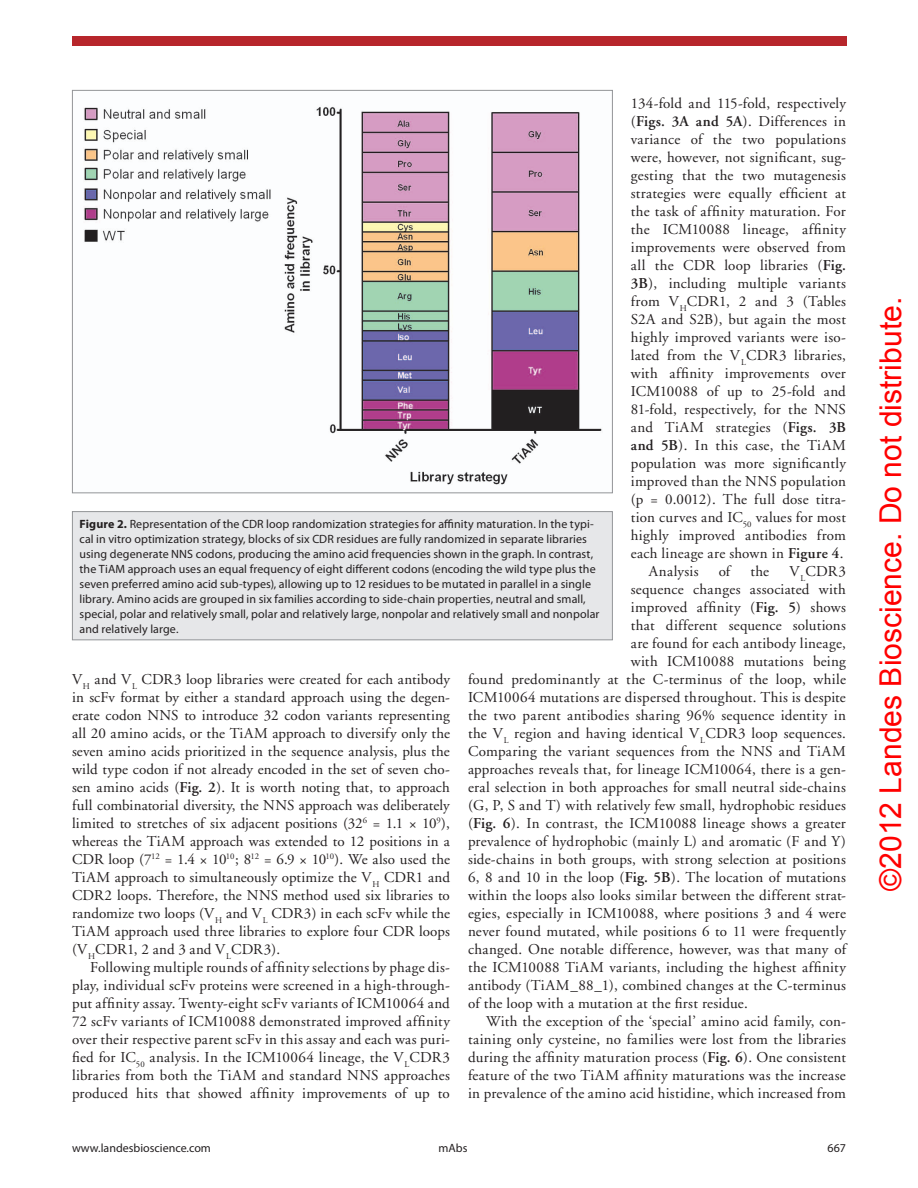
<style>
.page{position:relative;width:918px;height:1188px;background:#fff}
.page>*{position:absolute;margin:0;border:0;box-sizing:border-box;transform-origin:0 0}
.t1{font:30.15px "Arial";color:#f00}
.t2{font:15px/18px "Adobe Garamond";letter-spacing:.015em;color:#231f20;text-align:justify}
.t3{font:12px/15px "Myriad Pro";letter-spacing:.005em;color:#231f20}
.s1{font-weight:600}
.s2{font-weight:700}
</style>
<div class="page">
<div style="left:72px;top:36px;width:774px;height:10px;background:#b7262b"></div>
<div style="left:72px;top:512px;width:540px;height:128px;background:#e6e7e9"></div>
<div style="left:72px;top:511px;width:541px;height:129px;border:1px solid #939598"></div>
<img style="left:83px;top:106px;width:519px;height:379px">
<p class="t2" style="left:631px;top:95px;width:217px">134-fold and 115-fold, respectively</p>
<p class="t2" style="left:631px;top:113px;width:217px">(<span class="s1">Figs. 3A and 5A</span>). Differences in</p>
<p class="t2" style="left:631px;top:131px;width:217px">variance of the two populations</p>
<p class="t2" style="left:631px;top:149px;width:217px">were, however, not significant, sug-</p>
<p class="t2" style="left:631px;top:167px;width:217px">gesting that the two mutagenesis</p>
<p class="t2" style="left:631px;top:185px;width:217px">strategies were equally efficient at</p>
<p class="t2" style="left:631px;top:203px;width:217px">the task of affinity maturation. For</p>
<p class="t2" style="left:631px;top:221px;width:217px">the ICM10088 lineage, affinity</p>
<p class="t2" style="left:631px;top:239px;width:217px">improvements were observed from</p>
<p class="t2" style="left:631px;top:257px;width:217px">all the CDR loop libraries (<span class="s1">Fig.</span></p>
<p class="t2" style="left:631px;top:275px;width:217px"><span class="s1">3B</span>), including multiple variants</p>
<p class="t2" style="left:631px;top:293px;width:217px">from V<sub>H</sub>CDR1, 2 and 3 (Tables</p>
<p class="t2" style="left:631px;top:311px;width:217px">S2A and S2B), but again the most</p>
<p class="t2" style="left:631px;top:329px;width:217px">highly improved variants were iso-</p>
<p class="t2" style="left:631px;top:347px;width:217px">lated from the V<sub>L</sub>CDR3 libraries,</p>
<p class="t2" style="left:631px;top:365px;width:217px">with affinity improvements over</p>
<p class="t2" style="left:631px;top:383px;width:217px">ICM10088 of up to 25-fold and</p>
<p class="t2" style="left:631px;top:401px;width:217px">81-fold, respectively, for the NNS</p>
<p class="t2" style="left:631px;top:419px;width:217px">and TiAM strategies (<span class="s1">Figs. 3B</span></p>
<p class="t2" style="left:631px;top:437px;width:217px"><span class="s1">and 5B</span>). In this case, the TiAM</p>
<p class="t2" style="left:631px;top:455px;width:217px">population was more significantly</p>
<p class="t2" style="left:631px;top:473px;width:217px">improved than the NNS population</p>
<p class="t2" style="left:631px;top:491px;width:217px">(p = 0.0012). The full dose titra-</p>
<p class="t2" style="left:631px;top:509px;width:217px">tion curves and IC<sub>50</sub> values for most</p>
<p class="t2" style="left:631px;top:527px;width:217px">highly improved antibodies from</p>
<p class="t2" style="left:631px;top:545px;width:214px">each lineage are shown in <span class="s1">Figure 4</span>.</p>
<p class="t2" style="left:649px;top:563px;width:51px">Analysis</p>
<p class="t2" style="left:719px;top:563px;width:13px">of</p>
<p class="t2" style="left:750px;top:563px;width:20px">the</p>
<p class="t2" style="left:789px;top:563px;width:58px">V<sub>L</sub>CDR3</p>
<p class="t2" style="left:631px;top:581px;width:217px">sequence changes associated with</p>
<p class="t2" style="left:631px;top:599px;width:217px">improved affinity (<span class="s1">Fig. 5</span>) shows</p>
<p class="t2" style="left:631px;top:617px;width:217px">that different sequence solutions</p>
<p class="t2" style="left:631px;top:635px;width:217px">are found for each antibody lineage,</p>
<p class="t2" style="left:631px;top:653px;width:217px">with ICM10088 mutations being</p>
<p class="t2" style="left:468px;top:671px;width:379px">found predominantly at the C-terminus of the loop, while</p>
<p class="t2" style="left:468px;top:689px;width:379px">ICM10064 mutations are dispersed throughout. This is despite</p>
<p class="t2" style="left:468px;top:707px;width:379px">the two parent antibodies sharing 96% sequence identity in</p>
<p class="t2" style="left:468px;top:725px;width:379px">the V<sub>L</sub> region and having identical V<sub>L</sub>CDR3 loop sequences.</p>
<p class="t2" style="left:468px;top:743px;width:379px">Comparing the variant sequences from the NNS and TiAM</p>
<p class="t2" style="left:468px;top:761px;width:379px">approaches reveals that, for lineage ICM10064, there is a gen-</p>
<p class="t2" style="left:468px;top:779px;width:379px">eral selection in both approaches for small neutral side-chains</p>
<p class="t2" style="left:468px;top:797px;width:380px">(G, P, S and T) with relatively few small, hydrophobic residues</p>
<p class="t2" style="left:468px;top:815px;width:379px">(<span class="s1">Fig. 6</span>). In contrast, the ICM10088 lineage shows a greater</p>
<p class="t2" style="left:468px;top:833px;width:379px">prevalence of hydrophobic (mainly L) and aromatic (F and Y)</p>
<p class="t2" style="left:468px;top:851px;width:379px">side-chains in both groups, with strong selection at positions</p>
<p class="t2" style="left:468px;top:869px;width:379px">6, 8 and 10 in the loop (<span class="s1">Fig. 5B</span>). The location of mutations</p>
<p class="t2" style="left:468px;top:887px;width:379px">within the loops also looks similar between the different strat-</p>
<p class="t2" style="left:468px;top:905px;width:379px">egies, especially in ICM10088, where positions 3 and 4 were</p>
<p class="t2" style="left:468px;top:923px;width:379px">never found mutated, while positions 6 to 11 were frequently</p>
<p class="t2" style="left:468px;top:941px;width:380px">changed. One notable difference, however, was that many of</p>
<p class="t2" style="left:468px;top:959px;width:379px">the ICM10088 TiAM variants, including the highest affinity</p>
<p class="t2" style="left:468px;top:977px;width:379px">antibody (TiAM_88_1), combined changes at the C-terminus</p>
<p class="t2" style="left:468px;top:995px;width:281px">of the loop with a mutation at the first residue.</p>
<p class="t2" style="left:486px;top:1013px;width:361px">With the exception of the ‘special’ amino acid family, con-</p>
<p class="t2" style="left:468px;top:1031px;width:379px">taining only cysteine, no families were lost from the libraries</p>
<p class="t2" style="left:468px;top:1049px;width:379px">during the affinity maturation process (<span class="s1">Fig. 6</span>). One consistent</p>
<p class="t2" style="left:468px;top:1067px;width:379px">feature of the two TiAM affinity maturations was the increase</p>
<p class="t2" style="left:468px;top:1085px;width:379px">in prevalence of the amino acid histidine, which increased from</p>
<p class="t3" style="left:80px;top:516px;width:521px"><span class="s2">Figure 2.</span> Representation of the CDR loop randomization strategies for affinity maturation. In the typi&shy;cal in vitro optimization strategy, blocks of six CDR residues are fully randomized in separate libraries using degenerate NNS codons, producing the amino acid frequencies shown in the graph. In contrast, the TiAM approach uses an equal frequency of eight different codons (encoding the wild type plus the seven preferred amino acid sub-types), allowing up to 12 residues to be mutated in parallel in a single library. Amino acids are grouped in six families according to side-chain properties, neutral and small, special, polar and relatively small, polar and relatively large, nonpolar and relatively small and nonpolar and relatively large.</p>
<p class="t2" style="left:72px;top:671px;width:380px">V<sub>H</sub> and V<sub>L</sub> CDR3 loop libraries were created for each antibody in scFv format by either a standard approach using the degen&shy;erate codon NNS to introduce 32 codon variants representing all 20 amino acids, or the TiAM approach to diversify only the seven amino acids prioritized in the sequence analysis, plus the wild type codon if not already encoded in the set of seven cho&shy;sen amino acids (<span class="s1">Fig. 2</span>). It is worth noting that, to approach full combinatorial diversity, the NNS approach was deliberately limited to stretches of six adjacent positions (32<sup>6</sup> = 1.1 × 10<sup>9</sup>), whereas the TiAM approach was extended to 12 positions in a CDR loop (7<sup>12</sup> = 1.4 × 10<sup>10</sup>; 8<sup>12</sup> = 6.9 × 10<sup>10</sup>). We also used the TiAM approach to simultaneously optimize the V<sub>H</sub> CDR1 and CDR2 loops. Therefore, the NNS method used six libraries to randomize two loops (V<sub>H</sub> and V<sub>L</sub> CDR3) in each scFv while the TiAM approach used three libraries to explore four CDR loops (V<sub>H</sub>CDR1, 2 and 3 and V<sub>L</sub>CDR3).</p>
<p class="t2" style="left:72px;top:959px;width:379px;text-indent:18px">Following multiple rounds of affinity selections by phage dis&shy;play, individual scFv proteins were screened in a high-through&shy;put affinity assay. Twenty-eight scFv variants of ICM10064 and 72 scFv variants of ICM10088 demonstrated improved affinity over their respective parent scFv in this assay and each was puri&shy;fied for IC<sub>50</sub> analysis. In the ICM10064 lineage, the V<sub>L</sub>CDR3 libraries from both the TiAM and standard NNS approaches produced hits that showed affinity improvements of up to</p>
<p class="t3" style="left:72px;top:1140px;width:140px">www.landesbioscience.com</p>
<p class="t3" style="left:439px;top:1140px;width:30px">mAbs</p>
<p class="t3" style="left:828px;top:1140px;width:20px">667</p>
<h1 class="t1" style="left:871px;top:891px;width:595px;rotate:-90deg">©2012 Landes Bioscience. Do not distribute.</h1>
</div>
